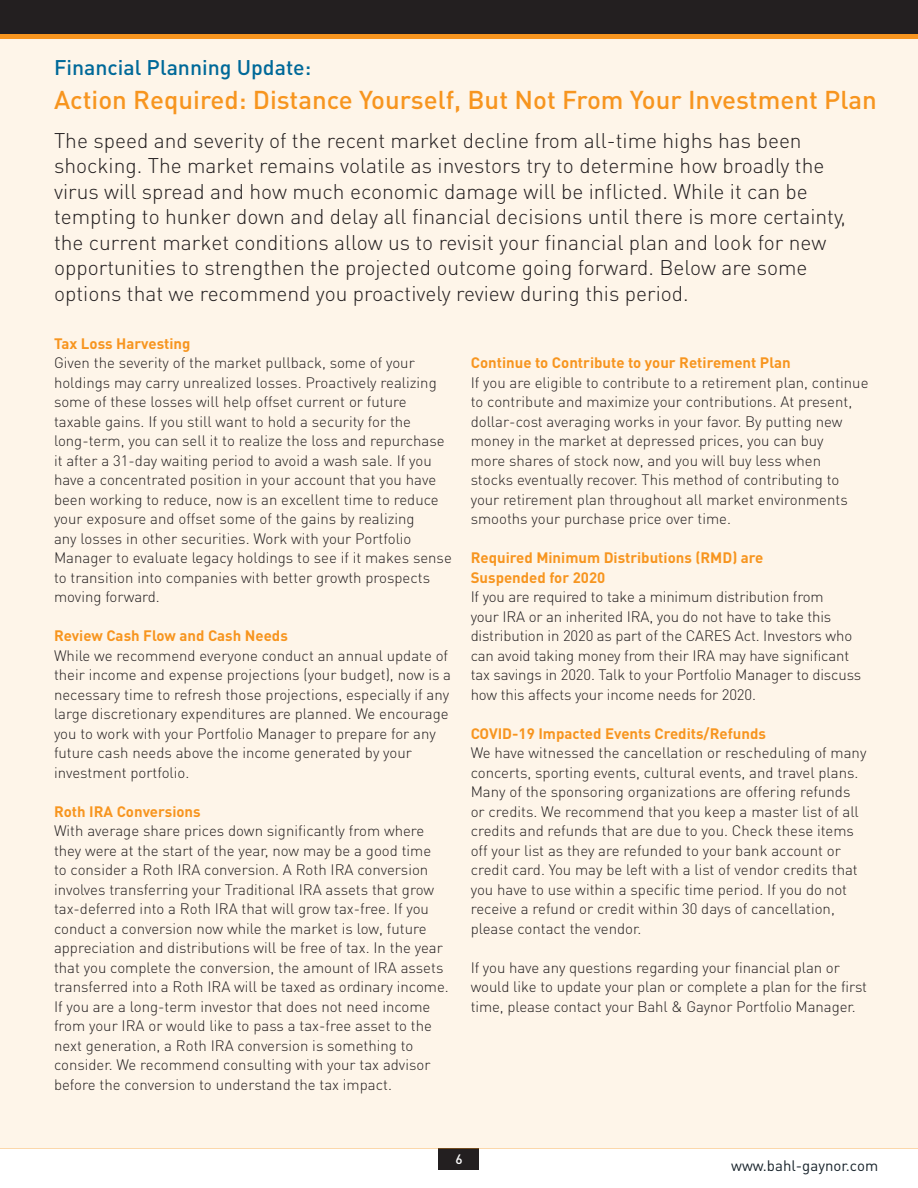
<style>
.page{position:relative;width:918px;height:1188px;background:#fff}
.page>*{position:absolute;margin:0;border:0;box-sizing:border-box;transform-origin:0 0}
.t1{font:500 25.5px "DIN Pro";color:#f7951f}
.t2{font:300 21px/25.5px "DIN Pro";color:#231f20}
.t3{font:500 21px "DIN Pro";color:#006999}
.t4{font:300 15px/19.5px "DIN Pro";color:#231f20}
.t5{font:700 15px/19.5px "DIN Pro";color:#f7951f}
.t6{font:15px "DIN Pro";color:#17222a}
.t7{font:500 13.5px "DIN Pro";color:#fff}
</style>
<div class="page">
<div style="left:439px;top:1148px;width:40px;height:22px;background:#231f20"></div>
<hr style="left:0;top:1148px;width:918px;height:1px;background:#f7951f">
<div style="left:0;top:0;width:918px;height:38px;background:#231f20"></div>
<div style="left:0;top:34px;width:918px;height:5px;background:#f7951f"></div>
<div style="left:0;top:39px;width:918px;height:1109px;background:#fef5e9"></div>
<h2 class="t3" style="left:54px;top:53px;width:259px">Financial Planning Update:</h2>
<h1 class="t1" style="left:54px;top:83px;width:824px">Action Required: Distance Yourself, But Not From Your Investment Plan</h1>
<p class="t2" style="left:54px;top:127px;width:793px">The speed and severity of the recent market decline from all-time highs has been shocking. The market remains volatile as investors try to determine how broadly the virus will spread and how much economic damage will be inflicted. While it can be tempting to hunker down and delay all financial decisions until there is more certainty, the current market conditions allow us to revisit your financial plan and look for new opportunities to strengthen the projected outcome going forward. Below are some options that we recommend you proactively review during this period.</p>
<p class="t5" style="left:54px;top:333px;width:138px">Tax Loss Harvesting</p>
<p class="t4" style="left:54px;top:353px;width:399px">Given the severity of the market pullback, some of your holdings may carry unrealized losses. Proactively realizing some of these losses will help offset current or future taxable gains. If you still want to hold a security for the long-term, you can sell it to realize the loss and repurchase it after a 31-day waiting period to avoid a wash sale. If you have a concentrated position in your account that you have been working to reduce, now is an excellent time to reduce your exposure and offset some of the gains by realizing<br>any losses in other securities. Work with your Portfolio Manager to evaluate legacy holdings to see if it makes sense to transition into companies with better growth prospects moving forward.</p>
<p class="t5" style="left:54px;top:626px;width:235px">Review Cash Flow and Cash Needs</p>
<p class="t4" style="left:54px;top:645px;width:399px">While we recommend everyone conduct an annual update of their income and expense projections (your budget), now is a necessary time to refresh those projections, especially if any large discretionary expenditures are planned. We encourage you to work with your Portfolio Manager to prepare for any future cash needs above the income generated by your investment portfolio.</p>
<p class="t5" style="left:54px;top:801px;width:148px">Roth IRA Conversions</p>
<p class="t4" style="left:54px;top:821px;width:396px">With average share prices down significantly from where they were at the start of the year, now may be a good time<br>to consider a Roth IRA conversion. A Roth IRA conversion involves transferring your Traditional IRA assets that grow tax-deferred into a Roth IRA that will grow tax-free. If you conduct a conversion now while the market is low, future appreciation and distributions will be free of tax. In the year that you complete the conversion, the amount of IRA assets transferred into a Roth IRA will be taxed as ordinary income.<br>If you are a long-term investor that does not need income from your IRA or would like to pass a tax-free asset to the next generation, a Roth IRA conversion is something to consider. We recommend consulting with your tax advisor before the conversion to understand the tax impact.</p>
<p class="t5" style="left:471px;top:353px;width:322px">Continue to Contribute to your Retirement Plan</p>
<p class="t4" style="left:471px;top:372px;width:399px">If you are eligible to contribute to a retirement plan, continue to contribute and maximize your contributions. At present, dollar-cost averaging works in your favor. By putting new money in the market at depressed prices, you can buy<br>more shares of stock now, and you will buy less when<br>stocks eventually recover. This method of contributing to your retirement plan throughout all market environments smooths your purchase price over time.</p>
<p class="t5" style="left:471px;top:548px;width:294px">Required Minimum Distributions (RMD) are<br>Suspended for 2020</p>
<p class="t4" style="left:471px;top:587px;width:392px">If you are required to take a minimum distribution from<br>your IRA or an inherited IRA, you do not have to take this distribution in 2020 as part of the CARES Act. Investors who can avoid taking money from their IRA may have significant tax savings in 2020. Talk to your Portfolio Manager to discuss how this affects your income needs for 2020.</p>
<p class="t5" style="left:471px;top:723px;width:297px">COVID-19 Impacted Events Credits/Refunds</p>
<p class="t4" style="left:471px;top:743px;width:397px">We have witnessed the cancellation or rescheduling of many concerts, sporting events, cultural events, and travel plans.<br>Many of the sponsoring organizations are offering refunds or credits. We recommend that you keep a master list of all credits and refunds that are due to you. Check these items off your list as they are refunded to your bank account or credit card. You may be left with a list of vendor credits that you have to use within a specific time period. If you do not receive a refund or credit within 30 days of cancellation, please contact the vendor.</p>
<p class="t4" style="left:471px;top:957px;width:398px">If you have any questions regarding your financial plan or would like to update your plan or complete a plan for the first time, please contact your Bahl &amp; Gaynor Portfolio Manager.</p>
<p class="t7" style="left:455px;top:1150px;width:9px">6</p>
<p class="t6" style="left:731px;top:1155px;width:149px">www.bahl-gaynor.com</p>
</div>
